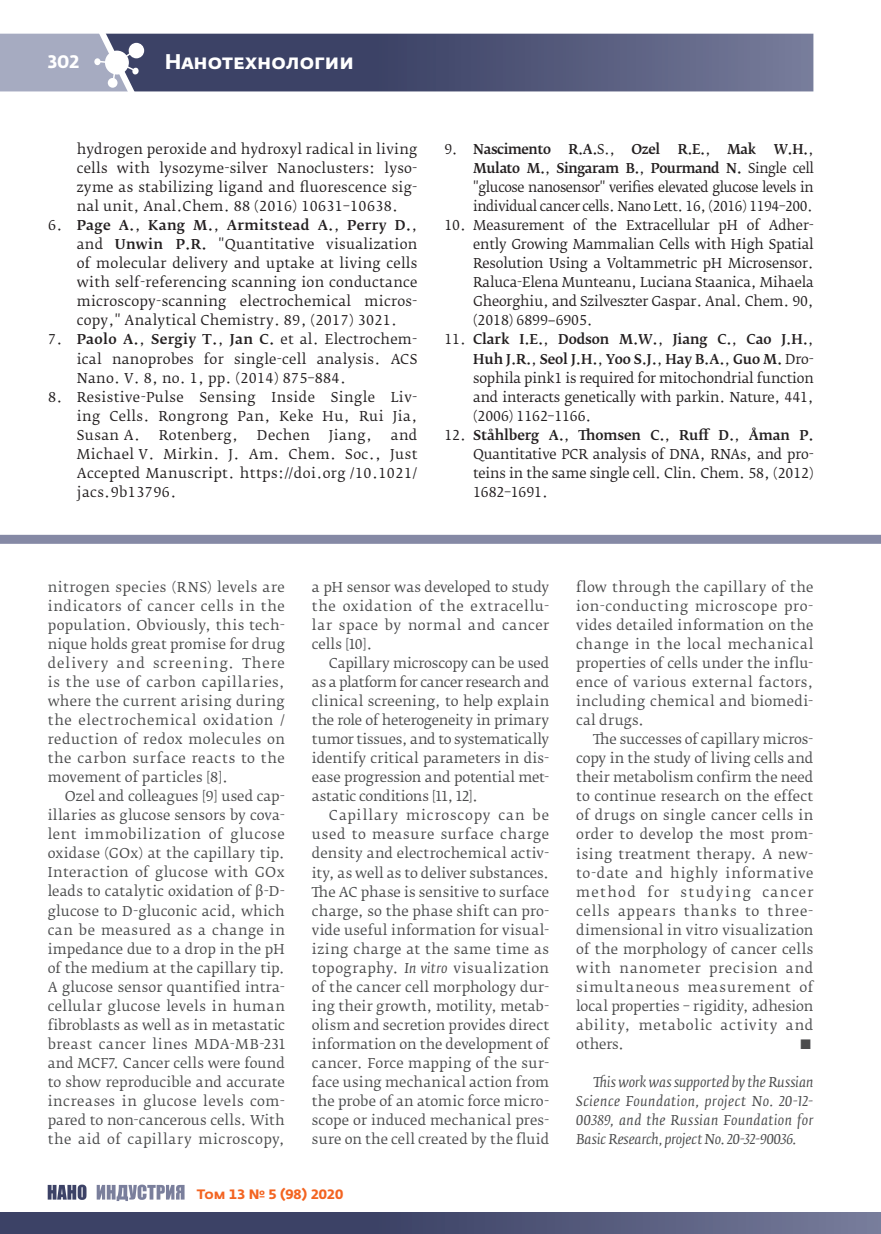
<style>
.page{position:relative;width:881px;height:1234px;background:#fff}
.page>*{position:absolute;margin:0;border:0;box-sizing:border-box;transform-origin:0 0}
.t1{font:700 21px "Fedra Sans Alt Pro";color:#fff}
.t2{font:700 18px "Fedra Sans Alt Pro";color:#fff}
.t3{font:13.5px/19px "Fedra Serif B Pro";letter-spacing:.025em;color:#4b4c4d;text-align:justify}
.t4{font:13.5px/19px "Fedra Serif B Pro";letter-spacing:.02em;color:#231f20;text-align:justify}
.t5{font:13.5px/19px "Fedra Serif B Pro";letter-spacing:.02em;color:#231f20;text-align:justify;scale:.96 1}
.t6{font:italic 13.5px/19px "Fedra Serif B Pro";letter-spacing:.005em;color:#4b4c4d;text-align:justify}
.t7{font:500 13.5px "Fedra Serif B Pro";letter-spacing:-.03em;color:#231f20;scale:.96 1}
.t8{font:700 13.5px "Fedra Sans Alt Pro";color:#f36421}
.s1{font-weight:500}
.s2{font-weight:400}
.s3{font-style:italic}
</style>
<div class="page">
<svg style="left:0;top:33px;width:813px;height:59px;background:#616686"></svg>
<div style="left:0;top:1211px;width:880px;height:22px;background:linear-gradient(to right,#2d3459,#6c7191)"></div>
<svg style="left:48px;top:1184px;width:38px;height:15px"></svg>
<svg style="left:97px;top:1184px;width:87px;height:16px"></svg>
<div style="left:0;top:534px;width:880px;height:9px;background:#8589a5"></div>
<h2 class="t2" style="left:48px;top:50px;width:33px">302</h2>
<h1 class="t1" style="left:165px;top:48px;width:190px">Нанотехнологии</h1>
<p class="t4" style="left:77px;top:140px;width:342px">hydrogen peroxide and hydroxyl radical in living cells with lysozyme-silver Nanoclusters: lyso&shy;zyme as stabilizing ligand and fluorescence sig&shy;nal unit, Anal.Chem. 88 (2016) 10631–10638.</p>
<p class="t4" style="left:77px;top:216px;width:342px;text-indent:-29px">6. <span class="s1">Page A.</span>, <span class="s1">Kang M.</span>, <span class="s1">Armitstead A.</span>, <span class="s1">Perry D.</span>, and <span class="s1">Unwin P.R.</span> "Quantitative visualization of molecular delivery and uptake at living cells with self-referencing scanning ion conductance microscopy-scanning electrochemical micros&shy;copy," Analytical Chemistry. 89, (2017) 3021.</p>
<p class="t4" style="left:77px;top:330px;width:342px;text-indent:-29px">7. <span class="s1">Paolo A.</span>, <span class="s1">Sergiy T.</span>, <span class="s1">Jan C.</span> et al. Electrochem&shy;ical nanoprobes for single-cell analysis. ACS Nano. V. 8, no. 1, pp. (2014) 875–884.</p>
<p class="t4" style="left:77px;top:387px;width:342px;text-indent:-29px">8. Resistive-Pulse Sensing Inside Single Liv&shy;ing Cells. Rongrong Pan, Keke Hu, Rui Jia, Susan A.</p>
<p class="t4" style="left:77px;top:425px;width:342px;text-indent:314px">and Michael V. Mirkin. J. Am. Chem. Soc., Just Accepted Manuscript. https://doi.org /10.1021/ jacs.9b13796.</p>
<p class="t4" style="left:159px;top:425px;width:81px">Rotenberg,</p>
<p class="t4" style="left:257px;top:425px;width:55px">Dechen</p>
<p class="t4" style="left:329px;top:425px;width:45px">Jiang,</p>
<p class="t7" style="left:444px;top:141px;width:112px"><span class="s2">9.</span> Nascimento</p>
<p class="t7" style="left:568px;top:141px;width:97px">R.A.<span class="s2">S.,</span> Ozel</p>
<p class="t7" style="left:677px;top:141px;width:83px">R.E.<span class="s2">,</span> Mak</p>
<p class="t5" style="left:473px;top:140px;width:356px;text-indent:300px"><span class="s1">W.H.</span>, <span class="s1">Mulato M.</span>, <span class="s1">Singaram B.</span>, <span class="s1">Pourmand N.</span> Single cell "glucose nanosensor" verifies elevated glucose levels in individual cancer cells. Nano Lett. 16, (2016) 1194–200.</p>
<p class="t4" style="left:473px;top:216px;width:342px;text-indent:-29px">10. Measurement of the Extracellular pH of Adher&shy;ently Growing Mammalian Cells with High Spatial Resolution Using a Voltammetric pH Microsensor.<br>Raluca-Elena Munteanu, Luciana Staanica, Mihaela Gheorghiu, and Szilveszter Gaspar. Anal. Chem. 90, (2018) 6899−6905.</p>
<p class="t4" style="left:473px;top:330px;width:342px;text-indent:-29px">11. <span class="s1">Clark I.E.</span>, <span class="s1">Dodson M.W.</span>, <span class="s1">Jiang C.</span>, <span class="s1">Cao J.H.</span>, <span class="s1">Huh J.R.</span>, <span class="s1">Seol J.H.</span>, <span class="s1">Yoo S.J.</span>, <span class="s1">Hay B.A.</span>, <span class="s1">Guo M.</span> Dro&shy;sophila pink1 is required for mitochondrial function and interacts genetically with parkin. Nature, 441, (2006) 1162–1166.</p>
<p class="t4" style="left:473px;top:425px;width:342px;text-indent:-29px">12. <span class="s1">Ståhlberg A.</span>, <span class="s1">Thomsen C.</span>, <span class="s1">Ruff D.</span>, <span class="s1">Åman P.<br></span>Quantitative PCR analysis of DNA, RNAs, and pro&shy;teins in the same single cell. Clin. Chem. 58, (2012)<br>1682–1691.</p>
<p class="t3" style="left:48px;top:577px;width:239px">nitrogen species (RNS) levels are indicators of cancer cells in the population. Obviously, this tech&shy;nique holds great promise for drug delivery and screening. There is the use of carbon capillaries, where the current arising during the electrochemical oxidation / reduction of redox molecules on the carbon surface reacts to the movement of particles [8].</p>
<p class="t3" style="left:48px;top:786px;width:239px;text-indent:17px">Ozel and colleagues [9] used cap&shy;illaries as glucose sensors by cova&shy;lent immobilization of glucose oxidase (GOx) at the capillary tip.<br>Interaction of glucose with GOx leads to catalytic oxidation of β-D&shy;glucose to D-gluconic acid, which can be measured as a change in impedance due to a drop in the pH of the medium at the capillary tip.<br>A glucose sensor quantified intra&shy;cellular glucose levels in human fibroblasts as well as in metastatic breast cancer lines MDA-MB-231 and MCF7. Cancer cells were found to show reproducible and accurate increases in glucose levels com&shy;pared to non-cancerous cells. With the aid of capillary microscopy,</p>
<p class="t3" style="left:312px;top:577px;width:239px">a pH sensor was developed to study the oxidation of the extracellu&shy;lar space by normal and cancer cells [10].</p>
<p class="t3" style="left:312px;top:653px;width:239px;text-indent:17px">Capillary microscopy can be used as a platform for cancer research and clinical screening, to help explain the role of heterogeneity in primary tumor tissues, and to systematically identify critical parameters in dis&shy;ease progression and potential met&shy;astatic conditions [11, 12].</p>
<p class="t3" style="left:312px;top:806px;width:239px;text-indent:17px">Capillary microscopy can be used to measure surface charge density and electrochemical activ&shy;ity, as well as to deliver substances.<br>The AC phase is sensitive to surface charge, so the phase shift can pro&shy;vide useful information for visual&shy;izing charge at the same time as topography. <span class="s3">In vitro</span> visualization of the cancer cell morphology dur&shy;ing their growth, motility, metab&shy;olism and secretion provides direct information on the development of cancer. Force mapping of the sur&shy;face using mechanical action from the probe of an atomic force micro&shy;scope or induced mechanical pres&shy;sure on the cell created by the fluid</p>
<p class="t8" style="left:197px;top:1185px;width:148px">Том 13 № 5 (98) 2020</p>
<p class="t3" style="left:576px;top:577px;width:239px">flow through the capillary of the ion-conducting microscope pro&shy;vides detailed information on the change in the local mechanical properties of cells under the influ&shy;ence of various external factors, including chemical and biomedi&shy;cal drugs.</p>
<p class="t3" style="left:576px;top:729px;width:239px;text-indent:17px">The successes of capillary micros&shy;copy in the study of living cells and their metabolism confirm the need to continue research on the effect of drugs on single cancer cells in order to develop the most prom&shy;ising treatment therapy. A new&shy;to-date and highly informative method for studying cancer cells appears thanks to three&shy;dimensional in vitro visualization of the morphology of cancer cells with nanometer precision and simultaneous measurement of local properties – rigidity, adhesion ability, metabolic activity and others.</p>
<p class="t3" style="left:799px;top:1034px;width:14px">■</p>
<p class="t6" style="left:576px;top:1072px;width:239px;text-indent:17px">This work was supported by the Russian Science Foundation, project No. 20-12- 00389, and the Russian Foundation for Basic Research, project No. 20-32-90036.</p>
</div>
